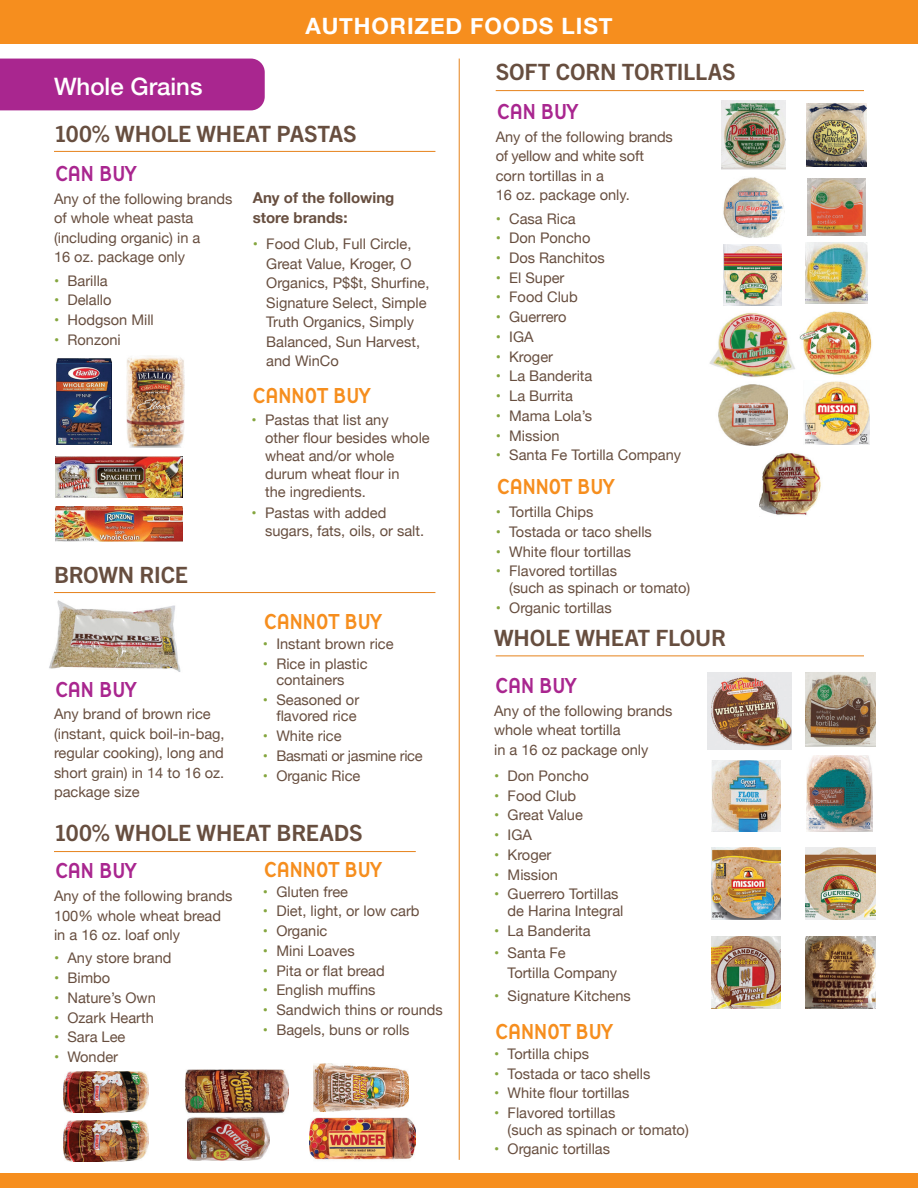
<style>
.page{position:relative;width:918px;height:1188px;background:#fff}
.page>*{position:absolute;margin:0;border:0;box-sizing:border-box;transform-origin:0 0}
.t1{font:500 24px "Helvetica Neue";color:#fff}
.t2{font:700 22.5px "Trade Gothic Next LT Pro";letter-spacing:-.005em;color:#674e3f}
.t3{font:22.5px "Base 9 Sans OT";letter-spacing:-.09em;color:#f68e1e}
.t4{font:22.5px "Base 9 Sans OT";letter-spacing:-.09em;color:#a9268f}
.t5{font:700 22.5px "Helvetica Neue";letter-spacing:.04em;color:#fff}
.t6{font:700 15px/19.5px "Helvetica Neue";color:#674e3f}
.t7{font:14.7px/19.5px "Helvetica Neue";color:#674e3f}
.t8{font:14.7px "Helvetica Neue";letter-spacing:-.02em;color:#674e3f}
.s1{color:#85a63f}
</style>
<div class="page">
<img style="left:57px;top:359px;width:54px;height:86px">
<img style="left:127px;top:356px;width:58px;height:92px">
<img style="left:56px;top:457px;width:126px;height:40px">
<img style="left:56px;top:506px;width:126px;height:35px">
<img style="left:49px;top:600px;width:132px;height:72px">
<img style="left:314px;top:1063px;width:95px;height:49px">
<img style="left:63px;top:1071px;width:86px;height:42px">
<img style="left:63px;top:1121px;width:86px;height:41px">
<img style="left:187px;top:1117px;width:83px;height:44px">
<img style="left:186px;top:1070px;width:103px;height:44px">
<img style="left:310px;top:1117px;width:106px;height:43px">
<img style="left:722px;top:100px;width:64px;height:70px">
<img style="left:806px;top:242px;width:61px;height:62px">
<img style="left:724px;top:244px;width:58px;height:61px">
<img style="left:806px;top:103px;width:61px;height:64px">
<img style="left:723px;top:177px;width:61px;height:61px">
<img style="left:807px;top:179px;width:58px;height:56px">
<img style="left:799px;top:311px;width:73px;height:64px">
<img style="left:709px;top:312px;width:86px;height:65px">
<img style="left:804px;top:381px;width:65px;height:64px">
<img style="left:759px;top:453px;width:62px;height:62px">
<img style="left:718px;top:384px;width:69px;height:62px">
<hr style="left:54px;top:151px;width:381px;height:1px;background:#e6821b">
<hr style="left:496px;top:90px;width:368px;height:1px;background:#e6821b">
<hr style="left:496px;top:656px;width:368px;height:1px;background:#e6821b">
<hr style="left:54px;top:592px;width:381px;height:1px;background:#e6821b">
<hr style="left:54px;top:851px;width:362px;height:1px;background:#e6821b">
<img style="left:708px;top:673px;width:83px;height:76px">
<img style="left:807px;top:756px;width:66px;height:76px">
<img style="left:806px;top:673px;width:69px;height:73px">
<img style="left:711px;top:848px;width:70px;height:72px">
<img style="left:711px;top:936px;width:70px;height:72px">
<img style="left:711px;top:760px;width:70px;height:72px">
<img style="left:806px;top:848px;width:69px;height:72px">
<img style="left:806px;top:936px;width:69px;height:72px">
<div style="left:0;top:59px;width:265px;height:51px;background:#a9268f"></div>
<div style="left:0;top:1174px;width:918px;height:14px;background:#f68e1e"></div>
<hr style="left:459px;top:59px;width:1px;height:1101px;background:#e6821b">
<div style="left:0;top:0;width:918px;height:43px;background:#f68e1e"></div>
<h1 class="t1" style="left:54px;top:67px;width:150px">Whole Grains</h1>
<h2 class="t5" style="left:305px;top:8px;width:309px">AUTHORIZED FOODS LIST</h2>
<h2 class="t2" style="left:496px;top:57px;width:241px">SOFT CORN TORTILLAS</h2>
<h2 class="t2" style="left:54px;top:118px;width:304px">100% WHOLE WHEAT PASTAS</h2>
<h2 class="t4" style="left:54px;top:158px;width:84px">CAN BUY</h2>
<p class="t7" style="left:54px;top:190px;width:180px">Any of the following brands of whole wheat pasta (including organic) in a<br>16 oz. package only</p>
<p class="t7" style="left:54px;top:272px;width:55px"><span class="s1">•</span> Barilla</p>
<p class="t7" style="left:54px;top:291px;width:59px"><span class="s1">•</span> Delallo</p>
<p class="t7" style="left:54px;top:311px;width:101px"><span class="s1">•</span> Hodgson Mill</p>
<p class="t7" style="left:54px;top:331px;width:68px"><span class="s1">•</span> Ronzoni</p>
<h2 class="t2" style="left:54px;top:559px;width:135px">BROWN RICE</h2>
<h2 class="t4" style="left:54px;top:673px;width:84px">CAN BUY</h2>
<p class="t7" style="left:54px;top:705px;width:172px">Any brand of brown rice (instant, quick boil-in-bag, regular cooking), long and short grain) in 14 to 16 oz. package size</p>
<p class="t6" style="left:253px;top:189px;width:143px">Any of the following store brands:</p>
<p class="t7" style="left:266px;top:235px;width:165px;text-indent:-13px"><span class="s1">•</span> Food Club, Full Circle,<br>Great Value, Kroger, O<br>Organics, P$$t, Shurfine,<br>Signature Select, Simple<br>Truth Organics, Simply<br>Balanced, Sun Harvest, and WinCo</p>
<h2 class="t3" style="left:252px;top:380px;width:121px">CANNOT BUY</h2>
<p class="t7" style="left:265px;top:411px;width:166px;line-height:18px;text-indent:-13px"><span class="s1">•</span> Pastas that list any<br>other flour besides whole wheat and/or whole durum wheat flour in<br>the ingredients.</p>
<p class="t7" style="left:265px;top:504px;width:160px;line-height:18px;text-indent:-13px"><span class="s1">•</span> Pastas with added sugars, fats, oils, or salt.</p>
<h2 class="t3" style="left:263px;top:606px;width:121px">CANNOT BUY</h2>
<p class="t7" style="left:263px;top:635px;width:132px"><span class="s1">•</span> Instant brown rice</p>
<p class="t7" style="left:276px;top:656px;width:93px;line-height:16.5px;text-indent:-13px"><span class="s1">•</span> Rice in plastic containers</p>
<p class="t7" style="left:263px;top:692px;width:98px;line-height:16.5px;text-align:right"><span class="s1">•</span> Seasoned or flavored rice</p>
<p class="t7" style="left:263px;top:727px;width:80px"><span class="s1">•</span> White rice</p>
<p class="t8" style="left:263px;top:745px;width:161px"><span class="s1">•</span> Basmati or jasmine rice</p>
<p class="t7" style="left:263px;top:766px;width:99px"><span class="s1">•</span> Organic Rice</p>
<h2 class="t2" style="left:54px;top:817px;width:310px">100% WHOLE WHEAT BREADS</h2>
<h2 class="t4" style="left:54px;top:855px;width:84px">CAN BUY</h2>
<p class="t7" style="left:54px;top:887px;width:180px">Any of the following brands<br>100% whole wheat bread in a 16 oz. loaf only</p>
<p class="t7" style="left:54px;top:949px;width:119px"><span class="s1">•</span> Any store brand</p>
<p class="t7" style="left:54px;top:969px;width:58px"><span class="s1">•</span> Bimbo</p>
<p class="t7" style="left:54px;top:989px;width:103px"><span class="s1">•</span> Nature’s Own</p>
<p class="t7" style="left:54px;top:1008px;width:101px"><span class="s1">•</span> Ozark Hearth</p>
<p class="t7" style="left:54px;top:1028px;width:73px"><span class="s1">•</span> Sara Lee</p>
<p class="t7" style="left:54px;top:1048px;width:66px"><span class="s1">•</span> Wonder</p>
<h2 class="t3" style="left:263px;top:854px;width:121px">CANNOT BUY</h2>
<p class="t7" style="left:263px;top:883px;width:87px"><span class="s1">•</span> Gluten free</p>
<p class="t7" style="left:263px;top:902px;width:158px"><span class="s1">•</span> Diet, light, or low carb</p>
<p class="t7" style="left:263px;top:922px;width:66px"><span class="s1">•</span> Organic</p>
<p class="t7" style="left:263px;top:942px;width:93px"><span class="s1">•</span> Mini Loaves</p>
<p class="t7" style="left:263px;top:961px;width:123px"><span class="s1">•</span> Pita or flat bread</p>
<p class="t7" style="left:263px;top:981px;width:114px"><span class="s1">•</span> English muffins</p>
<p class="t7" style="left:263px;top:1001px;width:182px"><span class="s1">•</span> Sandwich thins or rounds</p>
<p class="t7" style="left:263px;top:1021px;width:148px"><span class="s1">•</span> Bagels, buns or rolls</p>
<h2 class="t4" style="left:496px;top:96px;width:84px">CAN BUY</h2>
<p class="t7" style="left:496px;top:128px;width:179px">Any of the following brands of yellow and white soft corn tortillas in a<br>16 oz. package only.</p>
<p class="t7" style="left:496px;top:209px;width:82px"><span class="s1">•</span> Casa Rica</p>
<p class="t7" style="left:496px;top:229px;width:96px"><span class="s1">•</span> Don Poncho</p>
<p class="t7" style="left:496px;top:249px;width:111px"><span class="s1">•</span> Dos Ranchitos</p>
<p class="t7" style="left:496px;top:269px;width:70px"><span class="s1">•</span> El Super</p>
<p class="t7" style="left:496px;top:288px;width:84px"><span class="s1">•</span> Food Club</p>
<p class="t7" style="left:496px;top:308px;width:72px"><span class="s1">•</span> Guerrero</p>
<p class="t7" style="left:496px;top:328px;width:39px"><span class="s1">•</span> IGA</p>
<p class="t7" style="left:496px;top:348px;width:59px"><span class="s1">•</span> Kroger</p>
<p class="t7" style="left:496px;top:367px;width:98px"><span class="s1">•</span> La Banderita</p>
<p class="t7" style="left:496px;top:387px;width:79px"><span class="s1">•</span> La Burrita</p>
<p class="t7" style="left:496px;top:407px;width:98px"><span class="s1">•</span> Mama Lola’s</p>
<p class="t7" style="left:496px;top:427px;width:65px"><span class="s1">•</span> Mission</p>
<p class="t7" style="left:496px;top:446px;width:187px"><span class="s1">•</span> Santa Fe Tortilla Company</p>
<h2 class="t3" style="left:496px;top:471px;width:121px">CANNOT BUY</h2>
<p class="t7" style="left:496px;top:503px;width:99px"><span class="s1">•</span> Tortilla Chips</p>
<p class="t7" style="left:496px;top:523px;width:158px"><span class="s1">•</span> Tostada or taco shells</p>
<p class="t7" style="left:496px;top:543px;width:137px"><span class="s1">•</span> White flour tortillas</p>
<p class="t7" style="left:509px;top:564px;width:183px;line-height:16.5px;text-indent:-13px"><span class="s1">•</span> Flavored tortillas<br>(such as spinach or tomato)</p>
<p class="t7" style="left:496px;top:599px;width:118px"><span class="s1">•</span> Organic tortillas</p>
<h2 class="t2" style="left:494px;top:622px;width:233px">WHOLE WHEAT FLOUR</h2>
<h2 class="t4" style="left:494px;top:670px;width:84px">CAN BUY</h2>
<p class="t7" style="left:494px;top:702px;width:180px">Any of the following brands whole wheat tortilla<br>in a 16 oz package only</p>
<p class="t7" style="left:494px;top:767px;width:96px"><span class="s1">•</span> Don Poncho</p>
<p class="t7" style="left:494px;top:787px;width:84px"><span class="s1">•</span> Food Club</p>
<p class="t7" style="left:494px;top:806px;width:90px"><span class="s1">•</span> Great Value</p>
<p class="t7" style="left:494px;top:826px;width:39px"><span class="s1">•</span> IGA</p>
<p class="t7" style="left:494px;top:846px;width:59px"><span class="s1">•</span> Kroger</p>
<p class="t7" style="left:494px;top:866px;width:65px"><span class="s1">•</span> Mission</p>
<p class="t7" style="left:508px;top:887px;width:117px;line-height:16.5px;text-indent:-13px"><span class="s1">•</span> Guerrero Tortillas de Harina Integral</p>
<p class="t7" style="left:494px;top:922px;width:98px"><span class="s1">•</span> La Banderita</p>
<p class="t7" style="left:508px;top:944px;width:111px;text-indent:-13px"><span class="s1">•</span> Santa Fe<br>Tortilla Company</p>
<p class="t7" style="left:494px;top:987px;width:138px"><span class="s1">•</span> Signature Kitchens</p>
<h2 class="t3" style="left:494px;top:1016px;width:121px">CANNOT BUY</h2>
<p class="t7" style="left:494px;top:1045px;width:97px"><span class="s1">•</span> Tortilla chips</p>
<p class="t7" style="left:494px;top:1064px;width:158px"><span class="s1">•</span> Tostada or taco shells</p>
<p class="t7" style="left:494px;top:1084px;width:137px"><span class="s1">•</span> White flour tortillas</p>
<p class="t7" style="left:508px;top:1105px;width:183px;line-height:16.5px;text-indent:-13px"><span class="s1">•</span> Flavored tortillas<br>(such as spinach or tomato)</p>
<p class="t7" style="left:494px;top:1140px;width:118px"><span class="s1">•</span> Organic tortillas</p>
</div>
